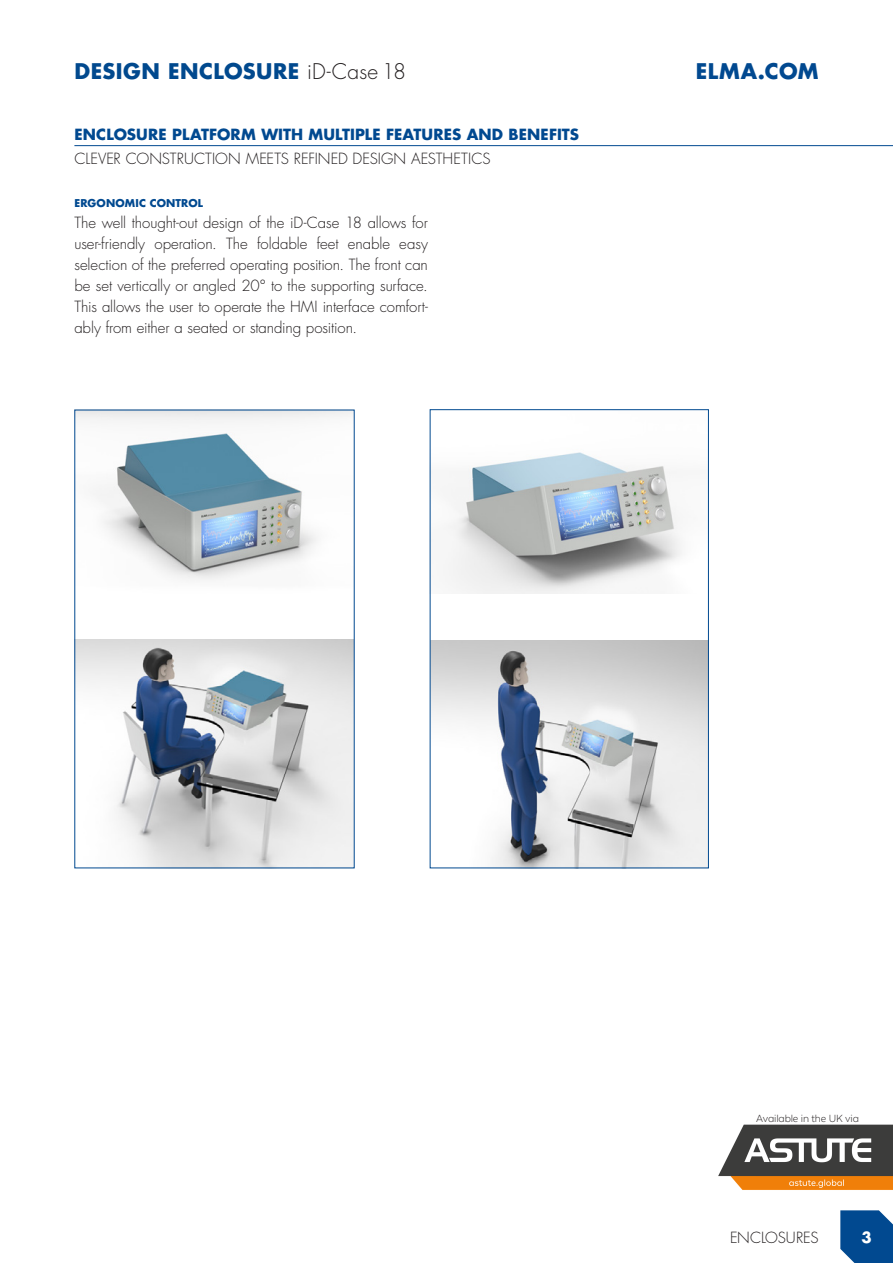
<style>
.page{position:relative;width:893px;height:1263px;background:#fff}
.page>*{position:absolute;margin:0;border:0;box-sizing:border-box;transform-origin:0 0}
.t1{font:700 21px "Futura Std";letter-spacing:.025em;color:#01498e}
.t2{font:700 21px "Futura Std";letter-spacing:.025em;color:#014990}
.t3{font:300 15px/21px "Futura Std";color:#231f20;text-align:justify}
.t4{font:700 15px "Futura Std";letter-spacing:.005em;color:#014990}
.t5{font:700 15px "Futura Std";color:#fff}
.t6{font:300 12px "Texta Alt";letter-spacing:-.015em;color:#221e1f}
.t7{font:700 10.5px "Futura Std";letter-spacing:.02em;color:#014990}
.s1{font-weight:300;color:#231f20}
</style>
<div class="page">
<img style="left:76px;top:640px;width:277px;height:226px">
<img style="left:432px;top:641px;width:275px;height:225px">
<img style="left:448px;top:452px;width:234px;height:142px">
<img style="left:76px;top:412px;width:277px;height:168px">
<div style="left:430px;top:409px;width:279px;height:459px;border:1px solid #014990"></div>
<svg style="left:840px;top:1210px;width:53px;height:53px;background:#165899"></svg>
<hr style="left:74px;top:145px;width:819px;height:1px;background:#014990">
<img style="left:718px;top:1124px;width:175px;height:66px">
<h1 class="t1" style="left:74px;top:57px;width:333px">DESIGN ENCLOSURE <span class="s1">iD-Case 18</span></h1>
<h1 class="t2" style="left:696px;top:57px;width:124px">ELMA.COM</h1>
<p class="t4" style="left:74px;top:124px;width:506px">ENCLOSURE PLATFORM WITH MULTIPLE FEATURES AND BENEFITS</p>
<p class="t3" style="left:74px;top:148px;width:418px">CLEVER CONSTRUCTION MEETS REFINED DESIGN AESTHETICS</p>
<p class="t7" style="left:74px;top:197px;width:130px">ERGONOMIC CONTROL</p>
<p class="t3" style="left:74px;top:213px;width:355px">The well thought-out design of the iD-Case 18 allows for user-friendly operation. The foldable feet enable easy selection of the preferred operating position. The front can be set vertically or angled 20° to the supporting surface.<br>This allows the user to operate the HMI interface comfort&shy;ably from either a seated or standing position.</p>
<p class="t6" style="left:756px;top:1112px;width:104px">Available in the UK via</p>
<p class="t3" style="left:730px;top:1227px;width:90px">ENCLOSURES</p>
<p class="t5" style="left:861px;top:1227px;width:12px">3</p>
</div>
